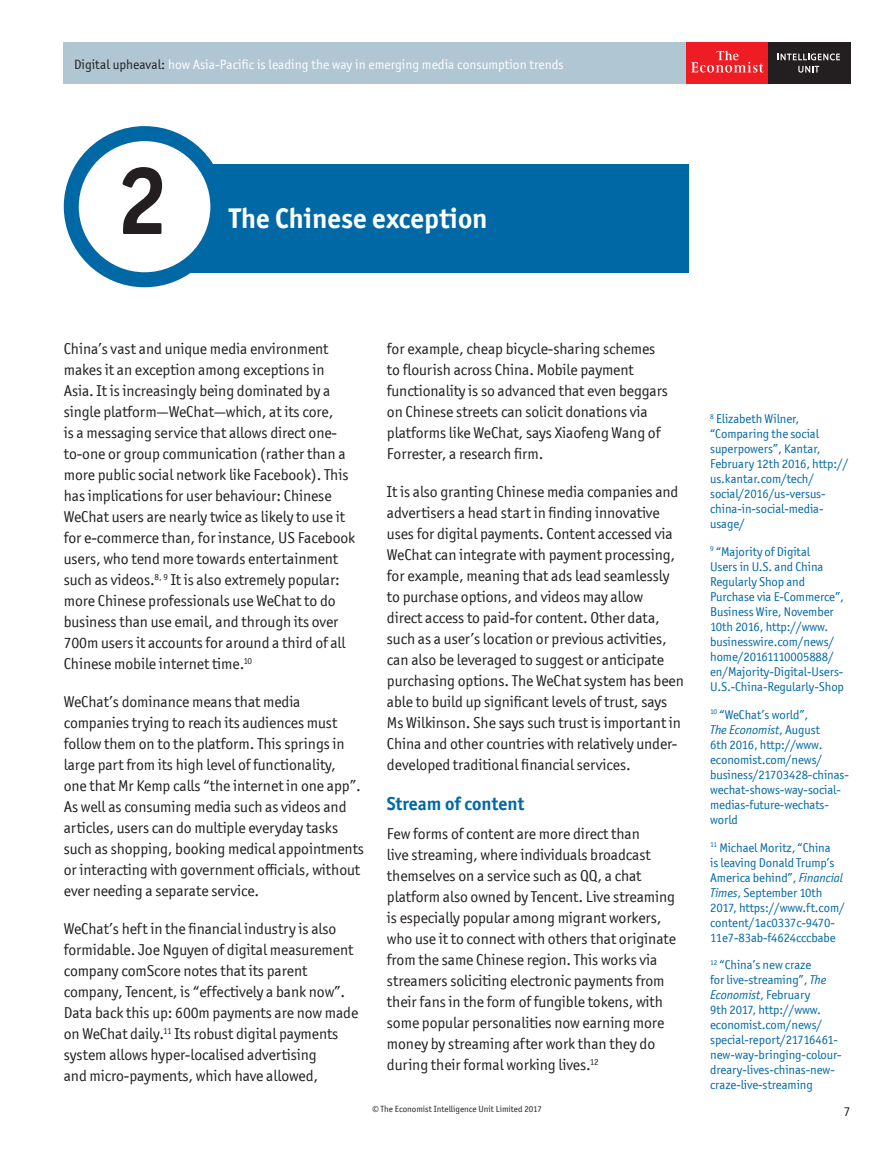
<style>
.page{position:relative;width:893px;height:1149px;background:#fff}
.page>*{position:absolute;margin:0;border:0;box-sizing:border-box;transform-origin:0 0}
.t1{font:700 97.5px "Officina San ITC";color:#231f20}
.t2{font:700 28.5px "Officina San ITC";color:#fff}
.t3{font:700 18.75px "Officina San ITC";color:#0068a5}
.t4{font:15.75px/21px "Officina San ITC";letter-spacing:-.005em;color:#231f20}
.t5{font:13.5px "Officina San ITC";color:#fff}
.t6{font:13.5px "Officina San ITC";color:#231f20}
.t7{font:12.75px/15px "Officina San ITC";letter-spacing:-.005em;color:#0068a5}
.t8{font:9px "Officina San ITC";color:#231f20}
.s1{color:#231f20}
.s2{font-style:italic}
</style>
<div class="page">
<div style="left:63px;top:43px;width:787px;height:41px;background:#b0c6d2"></div>
<div style="left:686px;top:43px;width:82px;height:41px;background:#ee1d23"></div>
<svg style="left:691px;top:51px;width:72px;height:21px"></svg>
<div style="left:768px;top:43px;width:82px;height:41px;background:#231f20"></div>
<svg style="left:778px;top:53px;width:62px;height:7px"></svg>
<svg style="left:798px;top:66px;width:21px;height:7px"></svg>
<div style="left:119px;top:164px;width:570px;height:108px;background:#0068a5"></div>
<div style="left:71px;top:133px;width:147px;height:147px;background:#fff;border-radius:50%"></div>
<div style="left:64px;top:126px;width:161px;height:161px;border:15px solid #0068a5;border-radius:50%"></div>
<p class="t5" style="left:74px;top:56px;width:491px"><span class="s1">Digital upheaval:</span> how Asia-Pacific is leading the way in emerging media consumption trends</p>
<h1 class="t1" style="left:116px;top:140px;width:54px">2</h1>
<h2 class="t2" style="left:229px;top:201px;width:260px">The Chinese exception</h2>
<p class="t4" style="left:64px;top:338px;width:293px">China’s vast and unique media environment makes it an exception among exceptions in Asia. It is increasingly being dominated by a single platform—WeChat—which, at its core,<br>is a messaging service that allows direct one&shy;to-one or group communication (rather than a more public social network like Facebook). This has implications for user behaviour: Chinese WeChat users are nearly twice as likely to use it for e-commerce than, for instance, US Facebook users, who tend more towards entertainment such as videos.<sup>8,</sup> <sup>9</sup> It is also extremely popular: more Chinese professionals use WeChat to do business than use email, and through its over 700m users it accounts for around a third of all Chinese mobile internet time.<sup>10</sup></p>
<p class="t4" style="left:64px;top:691px;width:302px">WeChat’s dominance means that media companies trying to reach its audiences must follow them on to the platform. This springs in large part from its high level of functionality,<br>one that Mr Kemp calls “the internet in one app”.<br>As well as consuming media such as videos and articles, users can do multiple everyday tasks such as shopping, booking medical appointments or interacting with government officials, without ever needing a separate service.</p>
<p class="t4" style="left:64px;top:917px;width:296px">WeChat’s heft in the financial industry is also formidable. Joe Nguyen of digital measurement company comScore notes that its parent company, Tencent, is “effectively a bank now”.<br>Data back this up: 600m payments are now made on WeChat daily.<sup>11</sup> Its robust digital payments system allows hyper-localised advertising<br>and micro-payments, which have allowed,</p>
<p class="t4" style="left:387px;top:337px;width:283px">for example, cheap bicycle-sharing schemes to flourish across China. Mobile payment functionality is so advanced that even beggars on Chinese streets can solicit donations via platforms like WeChat, says Xiaofeng Wang of Forrester, a research firm.</p>
<p class="t4" style="left:387px;top:480px;width:298px">It is also granting Chinese media companies and advertisers a head start in finding innovative uses for digital payments. Content accessed via WeChat can integrate with payment processing, for example, meaning that ads lead seamlessly to purchase options, and videos may allow<br>direct access to paid-for content. Other data, such as a user’s location or previous activities, can also be leveraged to suggest or anticipate purchasing options. The WeChat system has been able to build up significant levels of trust, says Ms Wilkinson. She says such trust is important in China and other countries with relatively under&shy;developed traditional financial services.</p>
<p class="t3" style="left:387px;top:791px;width:139px">Stream of content</p>
<p class="t4" style="left:387px;top:823px;width:291px">Few forms of content are more direct than<br>live streaming, where individuals broadcast themselves on a service such as QQ, a chat platform also owned by Tencent. Live streaming is especially popular among migrant workers, who use it to connect with others that originate from the same Chinese region. This works via streamers soliciting electronic payments from their fans in the form of fungible tokens, with some popular personalities now earning more money by streaming after work than they do during their formal working lives.<sup>12</sup></p>
<p class="t8" style="left:372px;top:1102px;width:171px">© The Economist Intelligence Unit Limited 2017</p>
<p class="t7" style="left:710px;top:411px;width:140px"><sup>8</sup> Elizabeth Wilner, “Comparing the social superpowers”, Kantar,<br>February 12th 2016, http:// us.kantar.com/tech/ social/2016/us-versus&shy;china-in-social-media&shy;usage/</p>
<p class="t7" style="left:710px;top:543px;width:135px"><sup>9</sup> “Majority of Digital<br>Users in U.S. and China<br>Regularly Shop and<br>Purchase via E-Commerce”,<br>Business Wire, November<br>10th 2016, http://www. businesswire.com/news/ home/20161110005888/ en/Majority-Digital-Users-<br>U.S.-China-Regularly-Shop</p>
<p class="t7" style="left:710px;top:706px;width:140px"><sup>10</sup> “WeChat’s world”,<br><span class="s2">The Economist</span>, August<br>6th 2016, http://www. economist.com/news/ business/21703428-chinas&shy;wechat-shows-way-social&shy;medias-future-wechats&shy;world</p>
<p class="t7" style="left:710px;top:839px;width:136px"><sup>11</sup> Michael Moritz, “China<br>is leaving Donald Trump’s<br>America behind”, <span class="s2">Financial<br>Times</span>, September 10th<br>2017, https://www.ft.com/ content/1ac0337c-9470-<br>11e7-83ab-f4624cccbabe</p>
<p class="t7" style="left:710px;top:957px;width:133px"><sup>12</sup> “China’s new craze<br>for live-streaming”, <span class="s2">The<br>Economist</span>, February<br>9th 2017, http://www. economist.com/news/ special-report/21716461- new-way-bringing-colour&shy;dreary-lives-chinas-new&shy;craze-live-streaming</p>
<p class="t6" style="left:844px;top:1103px;width:8px">7</p>
</div>
